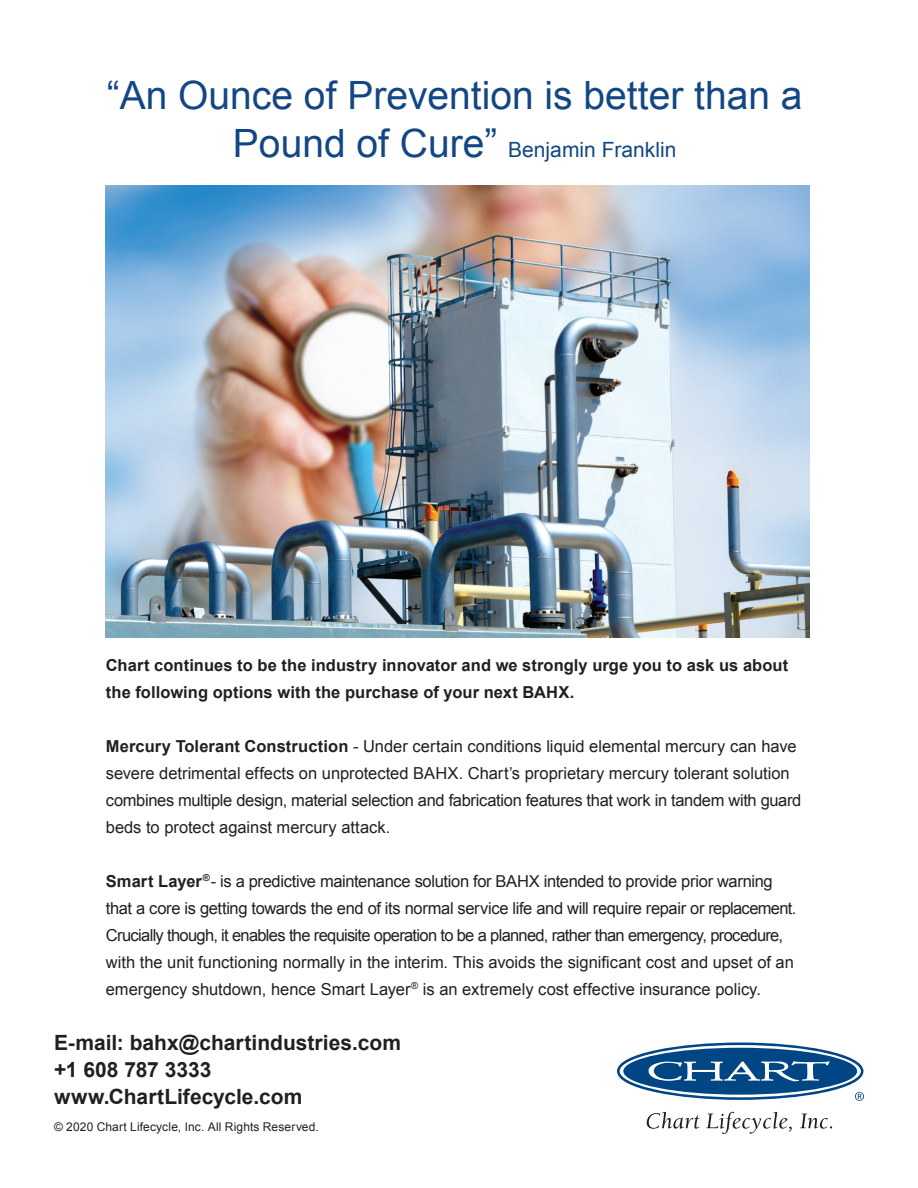
<style>
.page{position:relative;width:918px;height:1188px;background:#fff}
.page>*{position:absolute;margin:0;border:0;box-sizing:border-box;transform-origin:0 0}
.t1{font:39px "Arial";color:#124784}
.t2{font:700 21px/27px "Arial";color:#231f20}
.t3{font:21px "Arial";color:#124784}
.t4{font:16.5px/27px "Arial";letter-spacing:-.01em;color:#231f20}
.t5{font:700 16.5px/27px "Arial";letter-spacing:.005em;color:#231f20}
.t6{font:12px "Arial";letter-spacing:.01em;color:#231f20}
.s1{font-size:39px}
.s2{font-weight:700}
</style>
<div class="page">
<img style="left:106px;top:186px;width:704px;height:451px">
<svg style="left:617px;top:1043px;width:247px;height:58px"></svg>
<svg style="left:647px;top:1112px;width:53px;height:17px"></svg>
<svg style="left:706px;top:1112px;width:86px;height:22px"></svg>
<svg style="left:800px;top:1114px;width:32px;height:15px"></svg>
<h1 class="t1" style="left:107px;top:69px;width:697px">“An Ounce of Prevention is better than a</h1>
<p class="t3" style="left:233px;top:135px;width:445px"><span class="s1">Pound of Cure”</span> Benjamin Franklin</p>
<p class="t5" style="left:106px;top:652px;width:684px">Chart continues to be the industry innovator and we strongly urge you to ask us about the following options with the purchase of your next BAHX.</p>
<p class="t4" style="left:106px;top:732px;width:697px"><span class="s2">Mercury Tolerant Construction</span> - Under certain conditions liquid elemental mercury can have severe detrimental effects on unprotected BAHX. Chart’s proprietary mercury tolerant solution combines multiple design, material selection and fabrication features that work in tandem with guard beds to protect against mercury attack.</p>
<p class="t4" style="left:106px;top:867px;width:692px"><span class="s2">Smart Layer</span><sup>®</sup>- is a predictive maintenance solution for BAHX intended to provide prior warning that a core is getting towards the end of its normal service life and will require repair or replacement.<br>Crucially though, it enables the requisite operation to be a planned, rather than emergency, procedure, with the unit functioning normally in the interim. This avoids the significant cost and upset of an emergency shutdown, hence Smart Layer<sup>®</sup> is an extremely cost effective insurance policy.</p>
<p class="t2" style="left:54px;top:1029px;width:349px">E-mail: bahx@chartindustries.com +1 608 787 3333 www.ChartLifecycle.com</p>
<p class="t6" style="left:54px;top:1118px;width:266px">© 2020 Chart Lifecycle, Inc. All Rights Reserved.</p>
</div>
